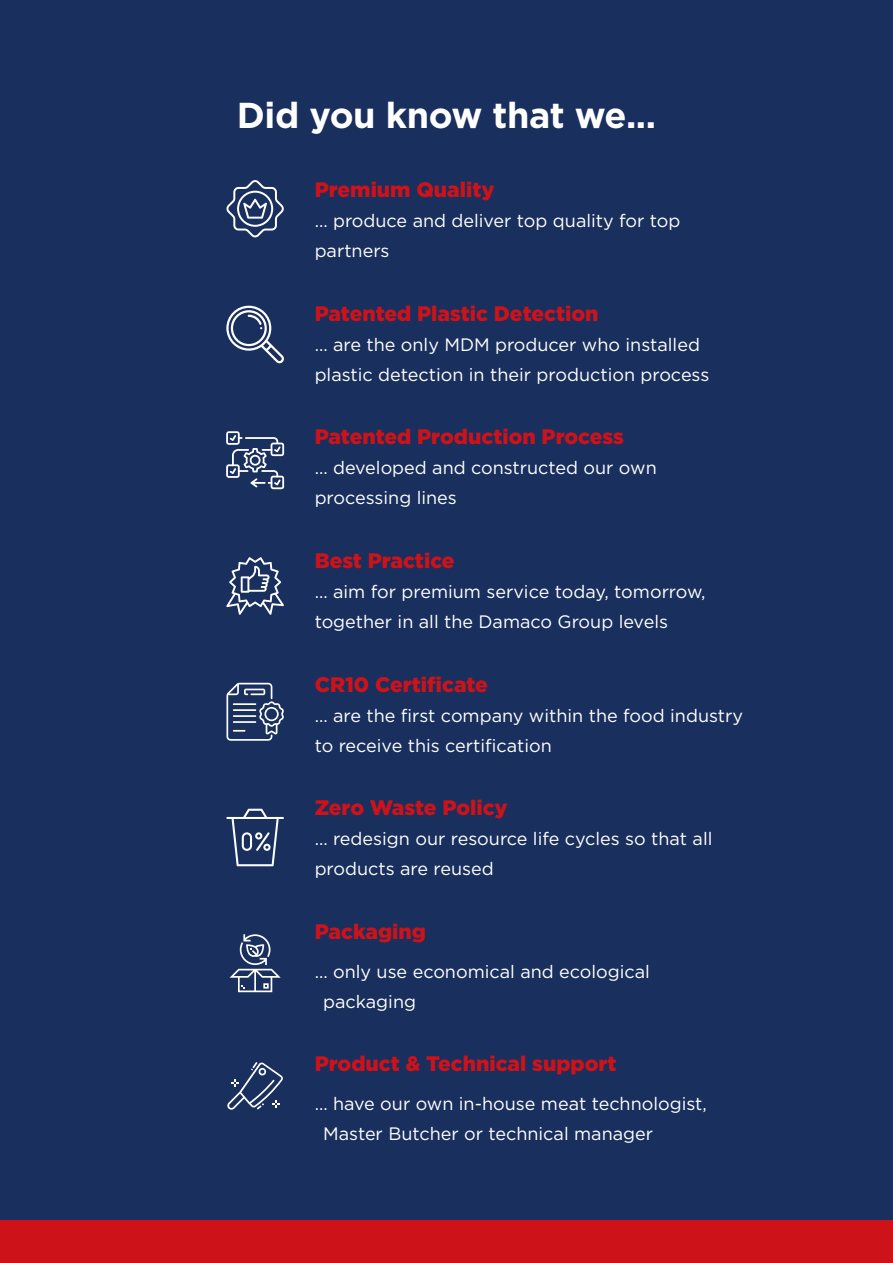
<style>
.page{position:relative;width:893px;height:1263px;background:#192f5d}
.page>*{position:absolute;margin:0;border:0;box-sizing:border-box;transform-origin:0 0}
.t1{font:700 36px "Gotham";letter-spacing:-.01em;color:#fff}
.t2{font:900 21px "Gotham";color:#cd1319}
.t3{font:18px/30px "Gotham";color:#fff}
</style>
<div class="page">
<svg style="left:226px;top:306px;width:58px;height:57px"></svg>
<svg style="left:226px;top:431px;width:58px;height:58px"></svg>
<svg style="left:226px;top:557px;width:58px;height:58px"></svg>
<svg style="left:226px;top:683px;width:58px;height:58px"></svg>
<hr style="left:226px;top:817px;width:58px;height:2px;background:#fff">
<svg style="left:231px;top:809px;width:48px;height:57px"></svg>
<svg style="left:230px;top:934px;width:51px;height:58px"></svg>
<svg style="left:227px;top:1062px;width:56px;height:48px"></svg>
<svg style="left:226px;top:180px;width:58px;height:57px"></svg>
<div style="left:0;top:1220px;width:893px;height:43px;background:#cd1319"></div>
<h1 class="t1" style="left:237px;top:91px;width:421px">Did you know that we...</h1>
<p class="t2" style="left:315px;top:175px;width:181px">Premium Quality</p>
<p class="t3" style="left:315px;top:205px;width:367px">… produce and deliver top quality for top partners</p>
<p class="t2" style="left:315px;top:299px;width:285px">Patented Plastic Detection</p>
<p class="t3" style="left:315px;top:329px;width:396px">… are the only MDM producer who installed plastic detection in their production process</p>
<p class="t2" style="left:315px;top:422px;width:311px">Patented Production Process</p>
<p class="t3" style="left:315px;top:452px;width:344px">… developed and constructed our own processing lines</p>
<p class="t2" style="left:315px;top:546px;width:141px">Best Practice</p>
<p class="t3" style="left:315px;top:576px;width:393px">… aim for premium service today, tomorrow, together in all the Damaco Group levels</p>
<p class="t2" style="left:315px;top:670px;width:175px">CR10 Certificate</p>
<p class="t3" style="left:315px;top:700px;width:430px">… are the first company within the food industry to receive this certification</p>
<p class="t2" style="left:315px;top:793px;width:195px">Zero Waste Policy</p>
<p class="t3" style="left:315px;top:824px;width:399px">… redesign our resource life cycles so that all products are reused</p>
<p class="t2" style="left:315px;top:917px;width:113px">Packaging</p>
<p class="t3" style="left:323px;top:956px;width:328px;text-indent:-8px">… only use economical and ecological packaging</p>
<p class="t2" style="left:315px;top:1049px;width:303px">Product &amp; Technical support</p>
<p class="t3" style="left:323px;top:1088px;width:385px;text-indent:-8px">… have our own in-house meat technologist,<br>Master Butcher or technical manager</p>
</div>
